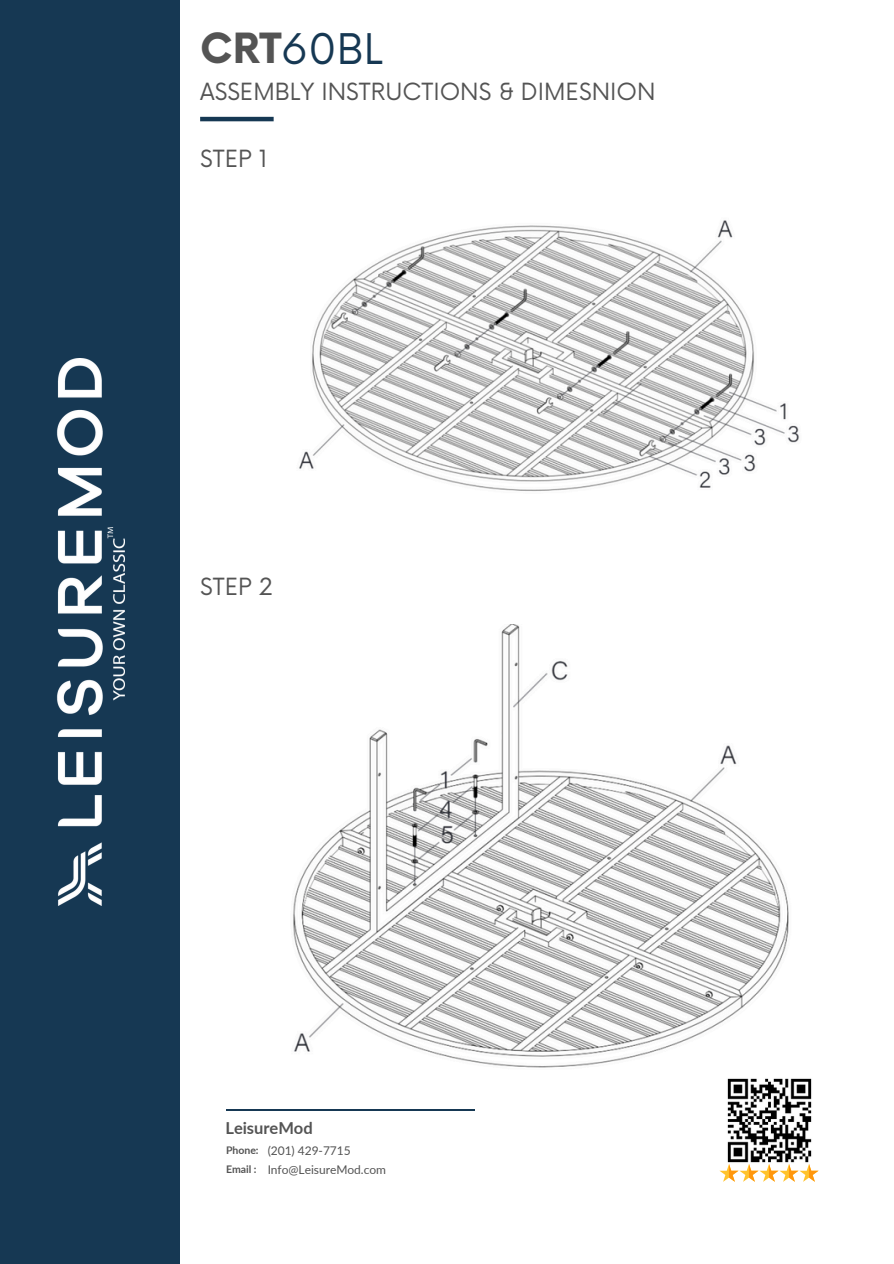
<style>
.page{position:relative;width:894px;height:1264px;background:#fff}
.page>*{position:absolute;margin:0;border:0;box-sizing:border-box;transform-origin:0 0}
.t1{font:41.1px "Now";color:#163853}
.t2{font:23.1px "Now";color:#545454}
.t3{font:700 16.5px "Lato";color:#545454}
.t4{font:12px "Lato";letter-spacing:-.005em;color:#545454}
.t5{font:700 10.5px "Lato";color:#545454}
.s1{font-weight:700;font-size:40.5px;color:#545454}
</style>
<div class="page">
<div style="left:0;top:0;width:180px;height:1263px;background:#163853"></div>
<hr style="left:200px;top:117px;width:73px;height:4px;background:#163853">
<hr style="left:226px;top:1109px;width:248px;height:1px;background:#163853">
<img style="left:57px;top:358px;width:68px;height:547px">
<img style="left:727px;top:1078px;width:85px;height:85px">
<svg style="left:719px;top:1164px;width:99px;height:17px"></svg>
<img style="left:299px;top:220px;width:500px;height:271px">
<img style="left:293px;top:624px;width:496px;height:444px">
<p class="t1" style="left:200px;top:26px;width:184px"><span class="s1">CRT</span>60BL</p>
<h3 class="t2" style="left:200px;top:79px;width:457px">ASSEMBLY INSTRUCTIONS &amp; DIMESNION</h3>
<p class="t2" style="left:200px;top:145px;width:69px">STEP 1</p>
<h5 class="t2" style="left:200px;top:573px;width:74px">STEP 2</h5>
<p class="t3" style="left:225px;top:1117px;width:89px">LeisureMod</p>
<h4 class="t5" style="left:226px;top:1143px;width:34px">Phone:</h4>
<h5 class="t5" style="left:226px;top:1162px;width:32px">Email :</h5>
<p class="t4" style="left:267px;top:1142px;width:85px">(201) 429-7715</p>
<h3 class="t4" style="left:267px;top:1161px;width:120px">Info@LeisureMod.com</h3>
</div>
